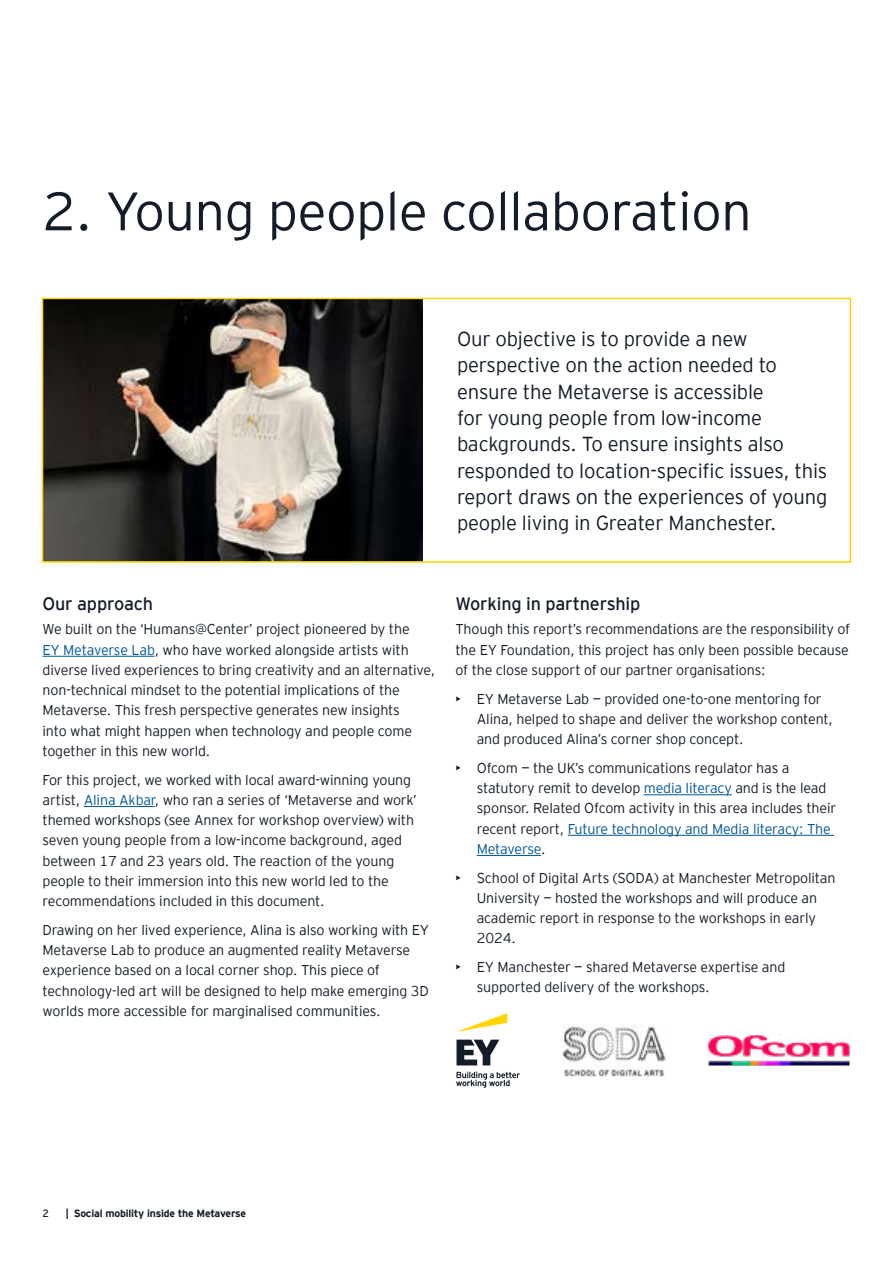
<style>
.page{position:relative;width:893px;height:1263px;background:#fff}
.page>*{position:absolute;margin:0;border:0;box-sizing:border-box;transform-origin:0 0}
.t1{font:300 54px "EY Interstate";letter-spacing:-.01em;color:#151c29}
.t2{font:300 20.25px/26.4px "EY Interstate";letter-spacing:-.01em;color:#151c29}
.t3{font:18px "EY Interstate";letter-spacing:-.01em;color:#151c29}
.t4{font:300 14.25px/20.2px "EY Interstate";letter-spacing:-.01em;color:#151c29}
.t5{font:700 10.5px "EY Interstate";letter-spacing:-.02em;color:#151c29}
.t6{font:10.5px "EY Interstate";color:#151c29}
.s1{color:#005798}
</style>
<div class="page">
<hr style="left:43px;top:656px;width:112px;height:1px;background:#005798">
<hr style="left:84px;top:806px;width:71px;height:1px;background:#005798">
<hr style="left:644px;top:794px;width:88px;height:1px;background:#005798">
<hr style="left:568px;top:835px;width:266px;height:1px;background:#005798">
<hr style="left:477px;top:855px;width:64px;height:1px;background:#005798">
<img style="left:45px;top:301px;width:378px;height:259px">
<div style="left:42px;top:298px;width:809px;height:265px;border:2px solid #ffd400"></div>
<svg style="left:456px;top:1013px;width:51px;height:19px"></svg>
<svg style="left:456px;top:1039px;width:64px;height:49px"></svg>
<img style="left:562px;top:1025px;width:104px;height:51px">
<img style="left:708px;top:1034px;width:142px;height:33px">
<h1 class="t1" style="left:43px;top:173px;width:711px">2. Young people collaboration</h1>
<p class="t2" style="left:457px;top:325px;width:372px">Our objective is to provide a new perspective on the action needed to ensure the Metaverse is accessible<br>for young people from low-income backgrounds. To ensure insights also responded to location-specific issues, this report draws on the experiences of young people living in Greater Manchester.</p>
<p class="t3" style="left:43px;top:591px;width:112px">Our approach</p>
<p class="t4" style="left:43px;top:618px;width:394px">We built on the ‘Humans@Center’ project pioneered by the<br><span class="s1">EY Metaverse Lab</span>, who have worked alongside artists with diverse lived experiences to bring creativity and an alternative, non-technical mindset to the potential implications of the Metaverse. This fresh perspective generates new insights<br>into what might happen when technology and people come together in this new world.</p>
<p class="t4" style="left:43px;top:768px;width:376px">For this project, we worked with local award-winning young artist, <span class="s1">Alina Akbar</span>, who ran a series of ‘Metaverse and work’ themed workshops (see Annex for workshop overview) with seven young people from a low-income background, aged between 17 and 23 years old. The reaction of the young people to their immersion into this new world led to the recommendations included in this document.</p>
<p class="t4" style="left:43px;top:919px;width:388px">Drawing on her lived experience, Alina is also working with EY Metaverse Lab to produce an augmented reality Metaverse experience based on a local corner shop. This piece of technology-led art will be designed to help make emerging 3D worlds more accessible for marginalised communities.</p>
<p class="t3" style="left:455px;top:591px;width:186px">Working in partnership</p>
<p class="t4" style="left:455px;top:618px;width:396px;text-align:justify">Though this report’s recommendations are the responsibility of the EY Foundation, this project has only been possible because of the close support of our partner organisations:</p>
<p class="t4" style="left:477px;top:687px;width:358px;text-indent:-21px">• EY Metaverse Lab — provided one-to-one mentoring for<br>Alina, helped to shape and deliver the workshop content, and produced Alina’s corner shop concept.</p>
<p class="t4" style="left:477px;top:757px;width:361px;text-indent:-21px">• Ofcom — the UK’s communications regulator has a statutory remit to develop <span class="s1">media literacy</span> and is the lead sponsor. Related Ofcom activity in this area includes their recent report, <span class="s1">Future technology and Media literacy: The Metaverse</span>.</p>
<p class="t4" style="left:477px;top:866px;width:360px;text-indent:-21px">• School of Digital Arts (SODA) at Manchester Metropolitan University — hosted the workshops and will produce an academic report in response to the workshops in early 2024.</p>
<p class="t4" style="left:477px;top:956px;width:310px;text-indent:-21px">• EY Manchester — shared Metaverse expertise and supported delivery of the workshops.</p>
<p class="t6" style="left:43px;top:1206px;width:8px">2</p>
<p class="t5" style="left:66px;top:1206px;width:182px">| Social mobility inside the Metaverse</p>
</div>
